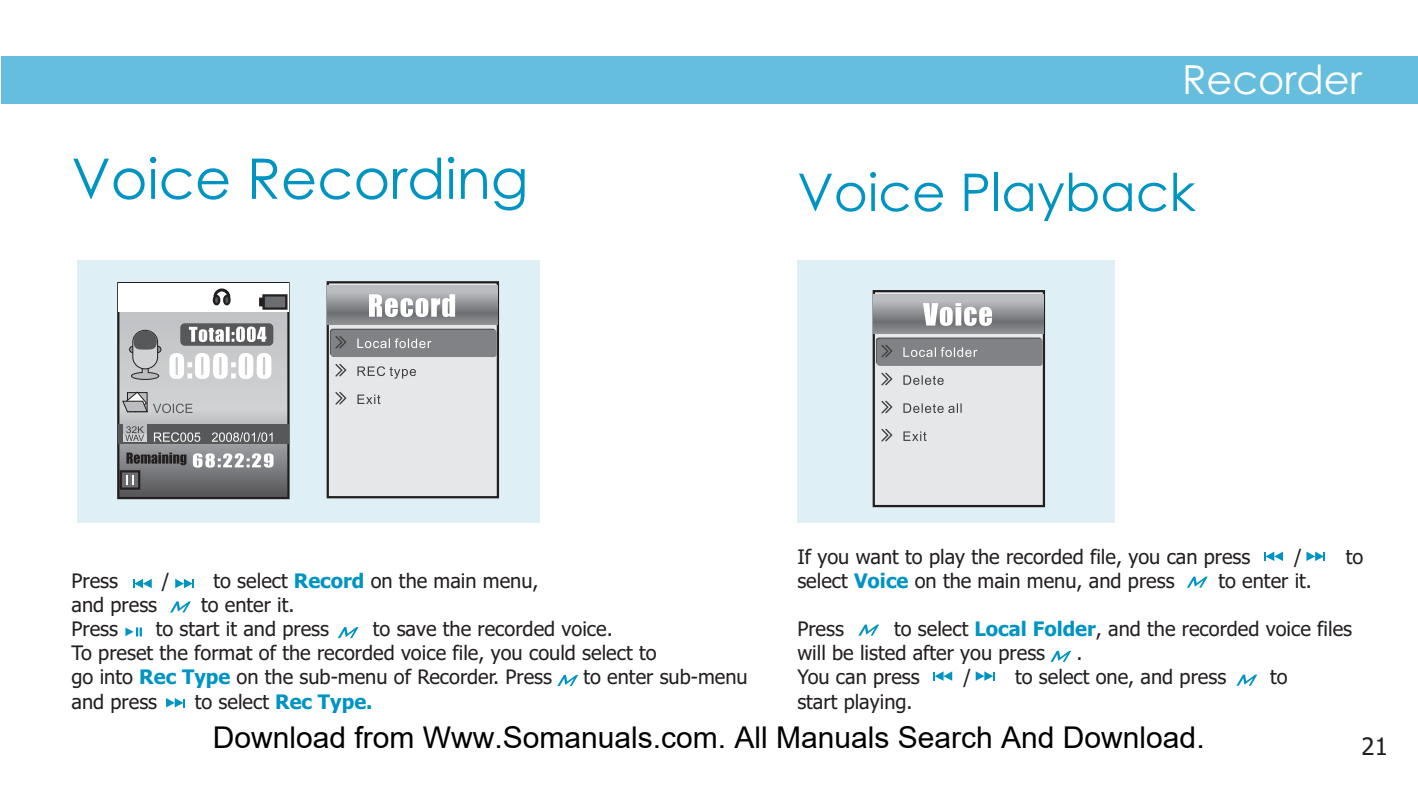
<style>
.page{position:relative;width:1418px;height:794px;background:#fff}
.page>*{position:absolute;margin:0;border:0;box-sizing:border-box;transform-origin:0 0}
.t1{font:56px "Century Gothic";color:#0094c3}
.t2{font:52px "Century Gothic";color:#0094c3}
.t3{font:40px "Century Gothic";color:#fff}
.t4{font:30px "Arial";color:#000}
.t5{font:24px "Tahoma";color:#231f20}
.t6{font:20px/24px "Tahoma";color:#231f20}
.s1{font-weight:700;color:#0094c3}
</style>
<div class="page">
<div style="left:1px;top:56px;width:1416px;height:48px;background:#65bedd"></div>
<div style="left:77px;top:260px;width:462px;height:262px;background:#deeff6"></div>
<div style="left:797px;top:260px;width:317px;height:262px;background:#deeff6"></div>
<svg style="left:133px;top:579px;width:19px;height:9px"></svg>
<svg style="left:175px;top:579px;width:19px;height:9px"></svg>
<svg style="left:166px;top:698px;width:18px;height:9px"></svg>
<svg style="left:125px;top:627px;width:17px;height:9px"></svg>
<svg style="left:1264px;top:551px;width:18px;height:10px"></svg>
<svg style="left:933px;top:671px;width:19px;height:10px"></svg>
<svg style="left:1306px;top:551px;width:18px;height:10px"></svg>
<svg style="left:975px;top:671px;width:19px;height:10px"></svg>
<svg style="left:326px;top:281px;width:174px;height:218px"></svg>
<svg style="left:120px;top:312px;width:166px;height:184px;background:#a7a8aa"></svg>
<div style="left:117px;top:282px;width:172px;height:217px;border:2px solid #231f20"></div>
<div style="left:118px;top:424px;width:170px;height:20px;background:#57585a"></div>
<div style="left:129px;top:346px;width:7px;height:7px;background:#939598;border:1px solid #231f20;border-radius:50%"></div>
<div style="left:154px;top:346px;width:7px;height:7px;background:#86878a;border:1px solid #231f20;border-radius:50%"></div>
<svg style="left:131px;top:361px;width:29px;height:19px"></svg>
<div style="left:132px;top:330px;width:26px;height:39px;background:#d1d2d4;border:1px solid #231f20;border-radius:12px"></div>
<div style="left:133px;top:331px;width:24px;height:19px;background:#57585a;border-radius:50%"></div>
<div style="left:180px;top:323px;width:93px;height:23px;background:#57585a;border-radius:4px"></div>
<svg style="left:189px;top:326px;width:77px;height:16px"></svg>
<svg style="left:169px;top:353px;width:102px;height:26px;background:#eaeaeb"></svg>
<svg style="left:193px;top:453px;width:80px;height:14px"></svg>
<div style="left:118px;top:283px;width:170px;height:29px;background:#fff"></div>
<svg style="left:259px;top:293px;width:30px;height:18px"></svg>
<svg style="left:212px;top:288px;width:19px;height:18px"></svg>
<svg style="left:118px;top:390px;width:154px;height:52px"></svg>
<svg style="left:118px;top:452px;width:68px;height:39px;background:#626265"></svg>
<svg style="left:872px;top:290px;width:174px;height:218px"></svg>
<svg style="left:858px;top:624px;width:21px;height:11px"></svg>
<svg style="left:170px;top:601px;width:21px;height:11px"></svg>
<svg style="left:338px;top:627px;width:20px;height:11px"></svg>
<svg style="left:557px;top:675px;width:21px;height:11px"></svg>
<svg style="left:1187px;top:576px;width:20px;height:12px"></svg>
<svg style="left:1050px;top:651px;width:21px;height:11px"></svg>
<svg style="left:1237px;top:674px;width:20px;height:11px"></svg>
<h1 class="t1" style="left:71px;top:157px;width:458px">Voice Recording</h1>
<h3 class="t3" style="left:1182px;top:64px;width:181px">Recorder</h3>
<h2 class="t2" style="left:797px;top:172px;width:400px">Voice Playback</h2>
<p class="t6" style="left:797px;top:546px;width:454px">If you want to play the recorded file, you can press</p>
<p class="t6" style="left:1294px;top:546px;width:9px">/</p>
<p class="t6" style="left:1345px;top:546px;width:19px">to</p>
<p class="t6" style="left:797px;top:570px;width:379px">select <span class="s1">Voice</span> on the main menu, and press</p>
<p class="t6" style="left:1218px;top:570px;width:95px">to enter it.</p>
<p class="t6" style="left:797px;top:618px;width:48px">Press</p>
<p class="t6" style="left:72px;top:570px;width:48px">Press</p>
<p class="t6" style="left:162px;top:570px;width:9px">/</p>
<p class="t6" style="left:213px;top:570px;width:327px">to select <span class="s1">Record</span> on the main menu,</p>
<p class="t6" style="left:72px;top:594px;width:87px">and press</p>
<p class="t6" style="left:201px;top:594px;width:95px">to enter it.</p>
<p class="t6" style="left:72px;top:618px;width:48px">Press</p>
<p class="t6" style="left:156px;top:618px;width:175px">to start it and press</p>
<p class="t6" style="left:797px;top:618px;width:556px;text-indent:97px">to select <span class="s1">Local Folder</span>, and the recorded voice files will be listed after you press</p>
<p class="t6" style="left:72px;top:618px;width:586px;text-indent:301px">to save the recorded voice.<br>To preset the format of the recorded voice file, you could select to go into <span class="s1">Rec Type</span> on the sub-menu of Recorder. Press</p>
<p class="t6" style="left:1076px;top:642px;width:8px">.</p>
<p class="t6" style="left:797px;top:667px;width:124px">You can press</p>
<p class="t6" style="left:963px;top:667px;width:9px">/</p>
<p class="t6" style="left:1015px;top:667px;width:213px">to select one, and press</p>
<p class="t6" style="left:1269px;top:667px;width:19px">to</p>
<p class="t6" style="left:797px;top:691px;width:117px">start playing.</p>
<h3 class="t4" style="left:213px;top:720px;width:993px">Download from Www.Somanuals.com. All Manuals Search And Download.</h3>
<p class="t6" style="left:583px;top:667px;width:166px">to enter sub-menu</p>
<p class="t6" style="left:72px;top:691px;width:87px">and press</p>
<p class="t6" style="left:195px;top:691px;width:179px">to select <span class="s1">Rec Type.</span></p>
<p class="t5" style="left:1361px;top:736px;width:28px">21</p>
</div>
